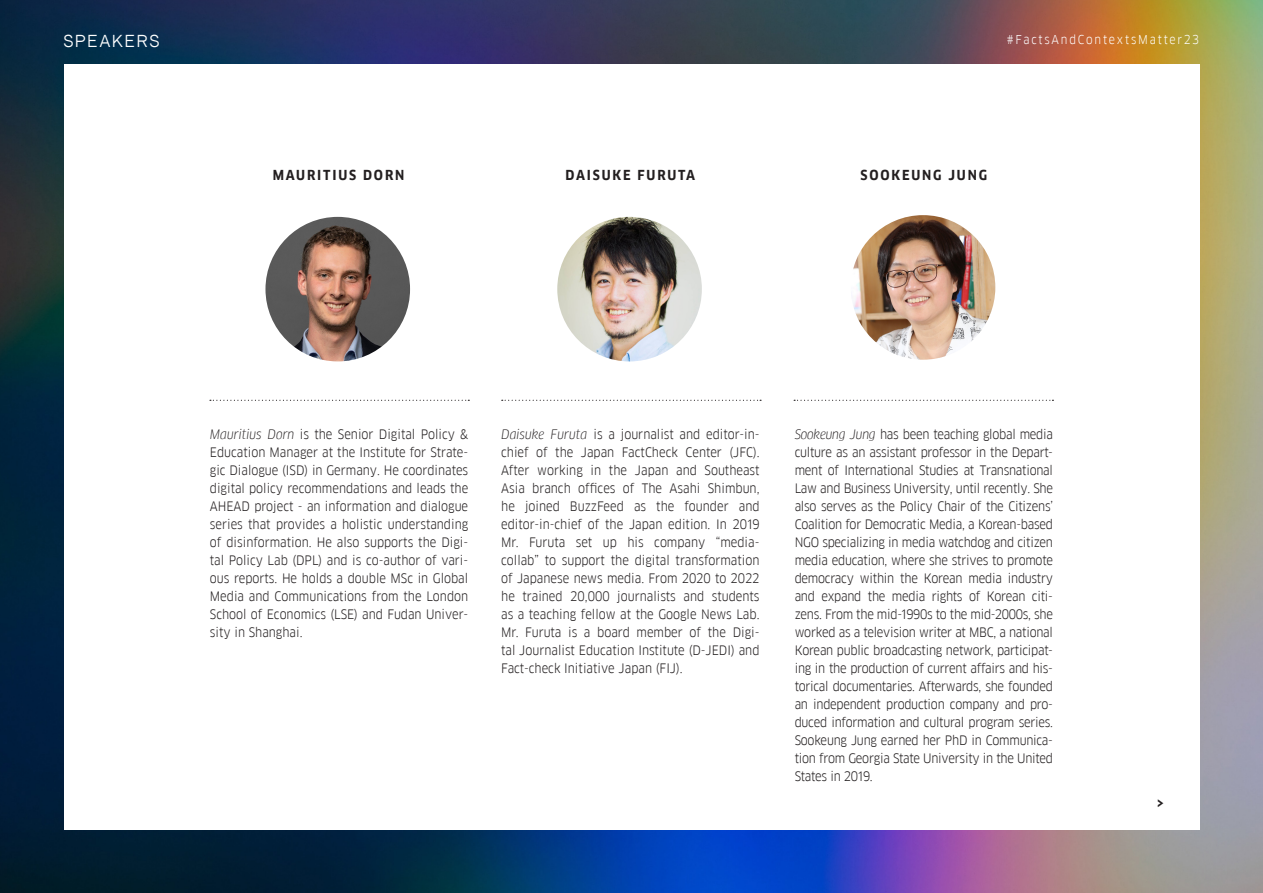
<style>
.page{position:relative;width:1263px;height:893px;background:#fff}
.page>*{position:absolute;margin:0;border:0;box-sizing:border-box;transform-origin:0 0}
.t1{font:700 18px "Goethe FF Clan";color:#231f20}
.t2{font:15px "Neutral Face";letter-spacing:.15em;color:#fff}
.t3{font:700 13.5px "Goethe FF Clan";letter-spacing:.135em;color:#231f20}
.t4{font:12.75px/18px "Goethe FF Clan";color:#231f20;text-align:justify}
.t5{font:12px "Goethe FF Clan";letter-spacing:.15em;color:#fff}
.s1{font-style:italic}
</style>
<div class="page">
<img style="left:0;top:0;width:1263px;height:893px">
<div style="left:64px;top:64px;width:1135px;height:765px;background:#fff"></div>
<svg style="left:210px;top:400px;width:259px;height:1px"></svg>
<svg style="left:502px;top:400px;width:259px;height:1px"></svg>
<svg style="left:794px;top:400px;width:259px;height:1px"></svg>
<img style="left:557px;top:217px;width:145px;height:144px;border-radius:72px">
<img style="left:265px;top:217px;width:145px;height:144px;border-radius:72px">
<img style="left:851px;top:215px;width:144px;height:145px;border-radius:72px">
<p class="t2" style="left:64px;top:32px;width:97px">SPEAKERS</p>
<p class="t3" style="left:273px;top:167px;width:133px">MAURITIUS DORN</p>
<p class="t3" style="left:566px;top:167px;width:131px">DAISUKE FURUTA</p>
<p class="t5" style="left:1007px;top:33px;width:194px">#FactsAndContextsMatter23</p>
<p class="t3" style="left:861px;top:167px;width:128px">SOOKEUNG JUNG</p>
<p class="t4" style="left:210px;top:425px;width:260px"><span class="s1">Mauritius Dorn</span> is the Senior Digital Policy &amp; Education Manager at the Institute for Strate&shy;gic Dialogue (ISD) in Germany. He coordinates digital policy recommendations and leads the AHEAD project - an information and dialogue series that provides a holistic understanding of disinformation. He also supports the Digi&shy;tal Policy Lab (DPL) and is co-author of vari&shy;ous reports. He holds a double MSc in Global Media and Communications from the London School of Economics (LSE) and Fudan Univer&shy;sity in Shanghai.</p>
<p class="t4" style="left:501px;top:425px;width:260px"><span class="s1">Daisuke Furuta</span> is a journalist and editor-in&shy;chief of the Japan FactCheck Center (JFC).<br>After working in the Japan and Southeast Asia branch offices of The Asahi Shimbun, he joined BuzzFeed as the founder and editor-in-chief of the Japan edition. In 2019<br>Mr. Furuta set up his company “media&shy;collab” to support the digital transformation of Japanese news media. From 2020 to 2022 he trained 20,000 journalists and students as a teaching fellow at the Google News Lab.<br>Mr. Furuta is a board member of the Digi&shy;tal Journalist Education Institute (D-JEDI) and Fact-check Initiative Japan (FIJ).</p>
<p class="t4" style="left:795px;top:426px;width:260px"><span class="s1">Sookeung Jung</span> has been teaching global media culture as an assistant professor in the Depart&shy;ment of International Studies at Transnational Law and Business University, until recently. She also serves as the Policy Chair of the Citizens’ Coalition for Democratic Media, a Korean-based NGO specializing in media watchdog and citizen media education, where she strives to promote democracy within the Korean media industry and expand the media rights of Korean citi&shy;zens. From the mid-1990s to the mid-2000s, she worked as a television writer at MBC, a national Korean public broadcasting network, participat&shy;ing in the production of current affairs and his&shy;torical documentaries. Afterwards, she founded an independent production company and pro&shy;duced information and cultural program series.<br>Sookeung Jung earned her PhD in Communica&shy;tion from Georgia State University in the United States in 2019.</p>
<h1 class="t1" style="left:1157px;top:793px;width:8px">›</h1>
</div>
